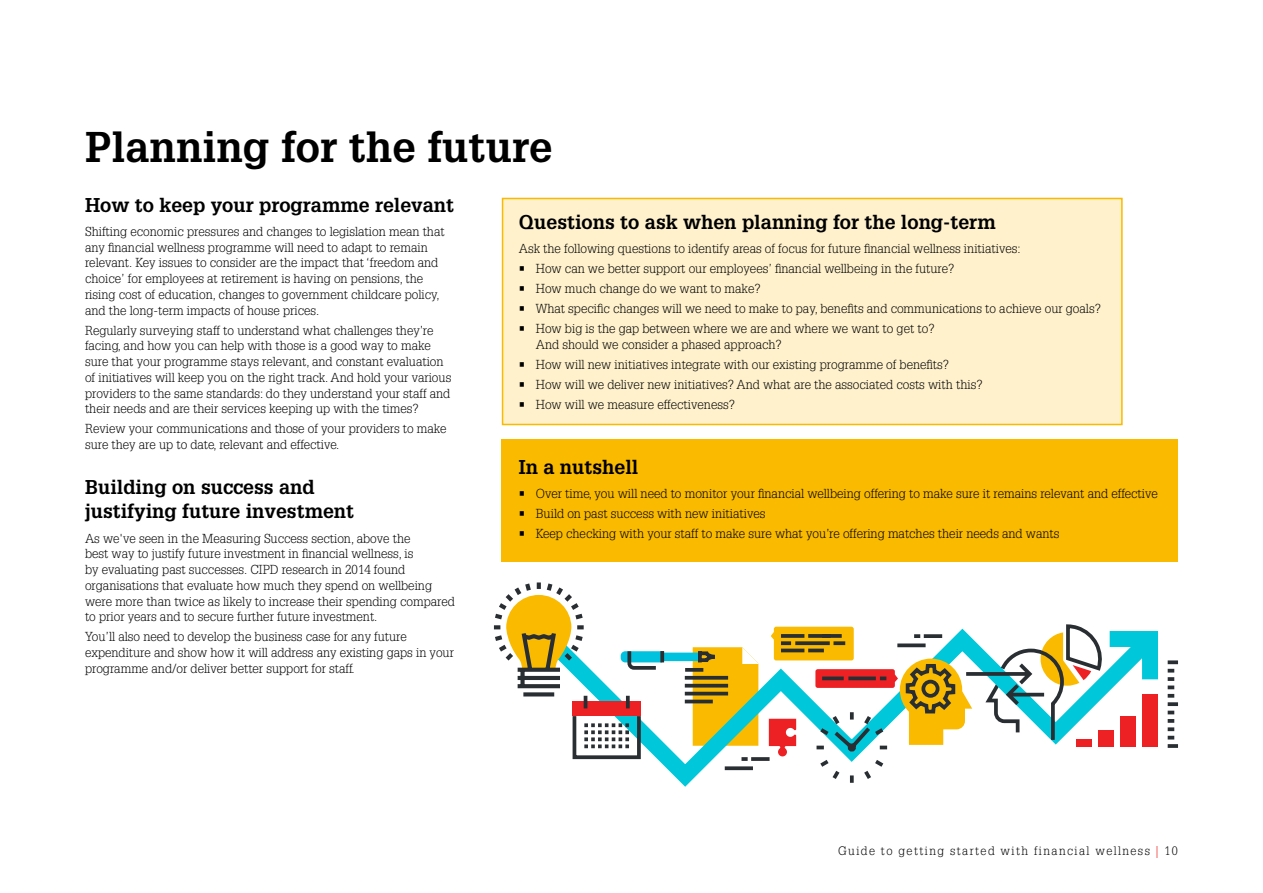
<style>
.page{position:relative;width:1263px;height:893px;background:#fff}
.page>*{position:absolute;margin:0;border:0;box-sizing:border-box;transform-origin:0 0}
.t1{font:700 42px "Glypha";color:#000}
.t2{font:700 19.5px/24px "Glypha";color:#000}
.t3{font:300 12.75px/15.8px "Glypha";color:#000}
.t4{font:300 12px "Glypha";letter-spacing:.12em;color:#000}
.s1{color:#ed2124}
</style>
<div class="page">
<div style="left:502px;top:198px;width:621px;height:227px;background:#fef1cc;border:2px solid #faba00"></div>
<div style="left:502px;top:439px;width:676px;height:122px;background:#faba00"></div>
<svg style="left:493px;top:582px;width:685px;height:204px"></svg>
<svg style="left:1168px;top:660px;width:10px;height:4px"></svg>
<h1 class="t1" style="left:85px;top:121px;width:469px">Planning for the future</h1>
<h2 class="t2" style="left:85px;top:192px;width:371px">How to keep your programme relevant</h2>
<p class="t3" style="left:85px;top:224px;width:361px">Shifting economic pressures and changes to legislation mean that any financial wellness programme will need to adapt to remain relevant. Key issues to consider are the impact that ‘freedom and choice’ for employees at retirement is having on pensions, the rising cost of education, changes to government childcare policy, and the long-term impacts of house prices.</p>
<p class="t3" style="left:85px;top:322px;width:368px">Regularly surveying staff to understand what challenges they’re facing, and how you can help with those is a good way to make sure that your programme stays relevant, and constant evaluation of initiatives will keep you on the right track. And hold your various providers to the same standards: do they understand your staff and their needs and are their services keeping up with the times?</p>
<p class="t3" style="left:85px;top:421px;width:363px">Review your communications and those of your providers to make sure they are up to date, relevant and effective.</p>
<h2 class="t2" style="left:85px;top:475px;width:271px">Building on success and justifying future investment</h2>
<p class="t3" style="left:85px;top:531px;width:371px">As we've seen in the Measuring Success section, above the<br>best way to justify future investment in financial wellness, is<br>by evaluating past successes. CIPD research in 2014 found organisations that evaluate how much they spend on wellbeing were more than twice as likely to increase their spending compared to prior years and to secure further future investment.</p>
<p class="t3" style="left:85px;top:629px;width:370px">You’ll also need to develop the business case for any future expenditure and show how it will address any existing gaps in your programme and/or deliver better support for staff.</p>
<h2 class="t2" style="left:519px;top:209px;width:479px">Questions to ask when planning for the long-term</h2>
<p class="t3" style="left:519px;top:241px;width:503px">Ask the following questions to identify areas of focus for future financial wellness initiatives:</p>
<p class="t3" style="left:519px;top:261px;width:437px">• How can we better support our employees’ financial wellbeing in the future?</p>
<p class="t3" style="left:519px;top:281px;width:243px">• How much change do we want to make?</p>
<p class="t3" style="left:519px;top:301px;width:584px">• What specific changes will we need to make to pay, benefits and communications to achieve our goals?</p>
<p class="t3" style="left:536px;top:321px;width:400px;text-indent:-17px">• How big is the gap between where we are and where we want to get to?<br>And should we consider a phased approach?</p>
<p class="t3" style="left:519px;top:357px;width:432px">• How will new initiatives integrate with our existing programme of benefits?</p>
<p class="t3" style="left:519px;top:377px;width:465px">• How will we deliver new initiatives? And what are the associated costs with this?</p>
<p class="t3" style="left:519px;top:397px;width:218px">• How will we measure effectiveness?</p>
<h2 class="t2" style="left:519px;top:454px;width:121px">In a nutshell</h2>
<p class="t3" style="left:519px;top:486px;width:641px">• Over time, you will need to monitor your financial wellbeing offering to make sure it remains relevant and effective</p>
<p class="t3" style="left:519px;top:506px;width:248px">• Build on past success with new initiatives</p>
<p class="t3" style="left:519px;top:526px;width:542px">• Keep checking with your staff to make sure what you’re offering matches their needs and wants</p>
<p class="t4" style="left:838px;top:844px;width:341px">Guide to getting started with financial wellness <span class="s1">|</span> 10</p>
</div>
